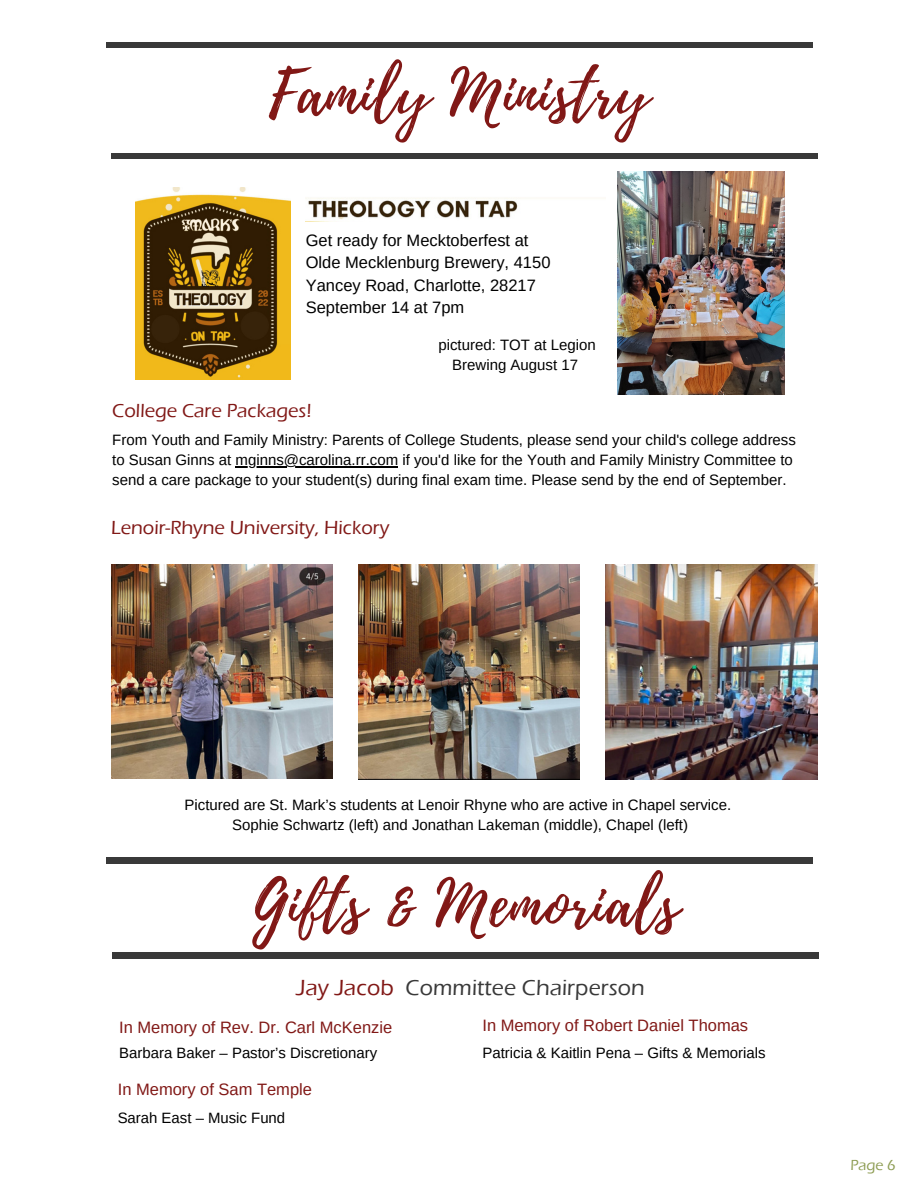
<style>
.page{position:relative;width:918px;height:1188px;background:#fff}
.page>*{position:absolute;margin:0;border:0;box-sizing:border-box;transform-origin:0 0}
.t1{font:63px "Playlist Script";letter-spacing:.02em;color:#811816}
.t2{font:500 22.5px "Eras ITC";letter-spacing:.005em;color:#393939}
.t3{font:500 19.5px "Eras ITC";color:#811816}
.t4{font:16.5px/22.5px "Arimo";color:#000}
.t5{font:16.5px "Arimo";color:#811816}
.t6{font:15px/20.2px "Arimo";color:#000}
.t7{font:500 15px "Eras ITC";color:#8e9d54}
.s1{color:#811816}
</style>
<div class="page">
<img style="left:306px;top:197px;width:212px;height:25px">
<div style="left:112px;top:953px;width:707px;height:5px;background:#393939"></div>
<div style="left:107px;top:858px;width:706px;height:5px;background:#393939"></div>
<img style="left:135px;top:187px;width:156px;height:193px">
<img style="left:617px;top:172px;width:168px;height:223px">
<div style="left:107px;top:42px;width:706px;height:6px;background:#393939"></div>
<div style="left:111px;top:153px;width:707px;height:6px;background:#393939"></div>
<img style="left:111px;top:564px;width:222px;height:214px">
<img style="left:358px;top:564px;width:222px;height:215px">
<img style="left:605px;top:564px;width:213px;height:215px">
<hr style="left:236px;top:466px;width:162px;height:1px;background:#000">
<p class="t1" style="left:269px;top:49px;width:382px">Family Ministry</p>
<p class="t4" style="left:306px;top:229px;width:224px">Get ready for Mecktoberfest at</p>
<p class="t4" style="left:306px;top:251px;width:246px">Olde Mecklenburg Brewery, 4150<br>Yancey Road, Charlotte, 28217</p>
<p class="t4" style="left:306px;top:296px;width:160px">September 14 at 7pm</p>
<p class="t3" style="left:112px;top:400px;width:201px">College Care Packages!</p>
<p class="t6" style="left:438px;top:334px;width:159px;text-align:center">pictured: TOT at Legion<br>Brewing August 17</p>
<p class="t6" style="left:112px;top:430px;width:685px">From Youth and Family Ministry: Parents of College Students, please send your child's college address to Susan Ginns at mginns@carolina.rr.com if you'd like for the Youth and Family Ministry Committee to send a care package to your student(s) during final exam time. Please send by the end of September.</p>
<p class="t3" style="left:111px;top:516px;width:280px">Lenoir-Rhyne University, Hickory</p>
<p class="t6" style="left:185px;top:794px;width:548px">Pictured are St. Mark’s students at Lenoir Rhyne who are active in Chapel service.</p>
<p class="t6" style="left:232px;top:814px;width:457px">Sophie Schwartz (left) and Jonathan Lakeman (middle), Chapel (left)</p>
<p class="t1" style="left:252px;top:859px;width:428px">Gifts &amp; Memorials</p>
<p class="t2" style="left:296px;top:975px;width:350px"><span class="s1">Jay Jacob</span> Committee Chairperson</p>
<p class="t5" style="left:119px;top:1018px;width:275px">In Memory of Rev. Dr. Carl McKenzie</p>
<p class="t6" style="left:119px;top:1043px;width:259px">Barbara Baker – Pastor’s Discretionary</p>
<p class="t5" style="left:118px;top:1080px;width:196px">In Memory of Sam Temple</p>
<p class="t6" style="left:118px;top:1108px;width:169px">Sarah East – Music Fund</p>
<p class="t5" style="left:482px;top:1016px;width:267px">In Memory of Robert Daniel Thomas</p>
<p class="t6" style="left:482px;top:1043px;width:285px">Patricia &amp; Kaitlin Pena – Gifts &amp; Memorials</p>
<p class="t7" style="left:850px;top:1157px;width:47px">Page 6</p>
</div>
